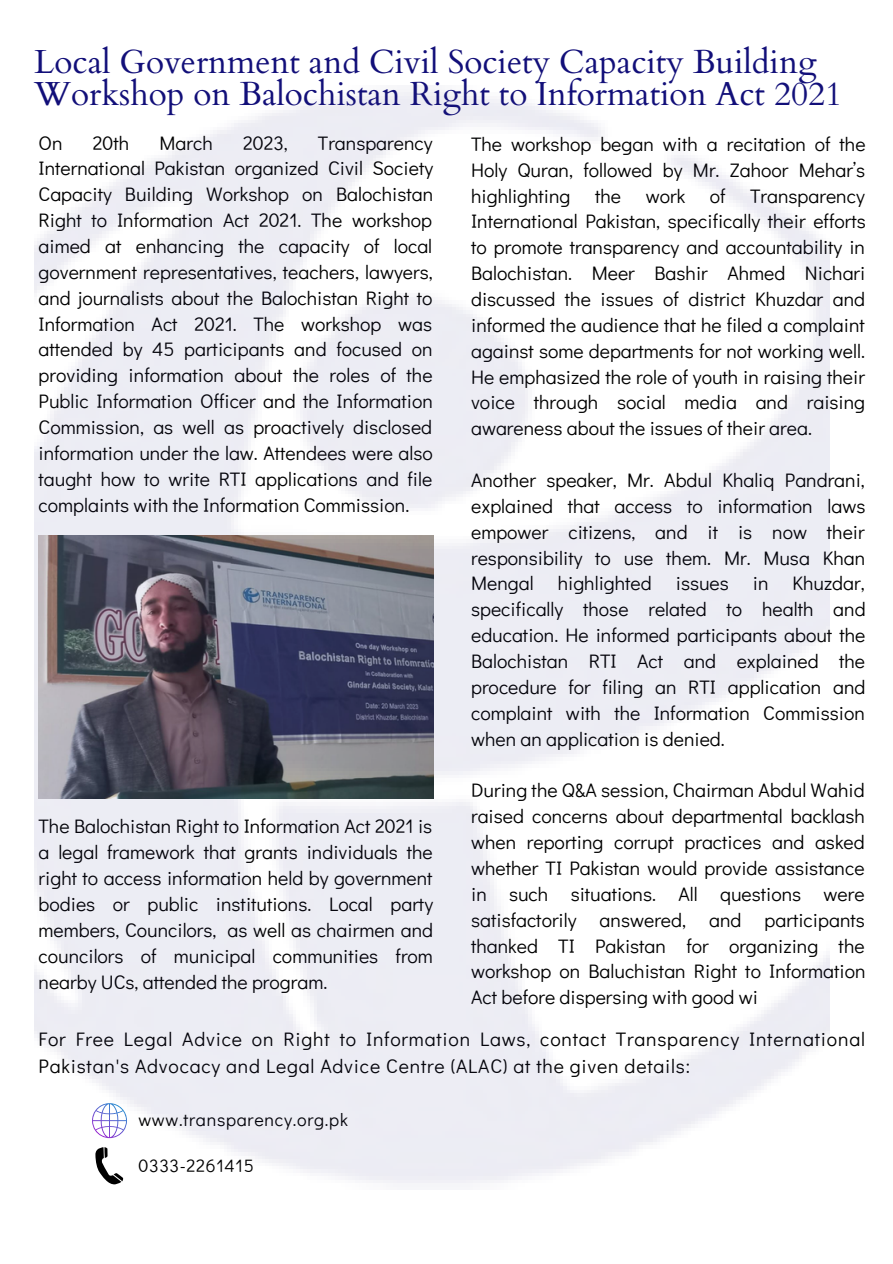
<style>
.page{position:relative;width:893px;height:1264px;background:#fff}
.page>*{position:absolute;margin:0;border:0;box-sizing:border-box;transform-origin:0 0}
.t1{font:33.3px/32.5px "Cardo";color:#120f79}
.t2{font:19.5px/25.8px "Didact Gothic";color:#000;text-align:justify}
.t3{font:19.5px/27px "Didact Gothic";letter-spacing:.04em;color:#000}
.t4{font:17.85px "Didact Gothic";letter-spacing:.04em;color:#000}
</style>
<div class="page">
<img style="left:34px;top:89px;width:795px;height:1096px">
<h1 class="t1" style="left:34px;top:46px;width:809px">Local Government and Civil Society Capacity Building<br>Workshop on Balochistan Right to Information Act 2021</h1>
<p class="t2" style="left:39px;top:129px;width:26px">On</p>
<p class="t2" style="left:93px;top:129px;width:38px">20th</p>
<p class="t2" style="left:159px;top:129px;width:55px">March</p>
<p class="t2" style="left:243px;top:129px;width:46px">2023,</p>
<p class="t2" style="left:39px;top:129px;width:396px;text-indent:279px">Transparency International Pakistan organized Civil Society Capacity Building Workshop on Balochistan Right to Information Act 2021. The workshop aimed at enhancing the capacity of local government representatives, teachers, lawyers, and journalists about the Balochistan Right to Information Act 2021. The workshop was attended by 45 participants and focused on providing information about the roles of the Public Information Officer and the Information Commission, as well as proactively disclosed information under the law. Attendees were also taught how to write RTI applications and file complaints with the Information Commission.</p>
<p class="t2" style="left:471px;top:130px;width:396px">The workshop began with a recitation of the Holy Quran, followed by Mr. Zahoor Mehar’s highlighting</p>
<p class="t2" style="left:595px;top:182px;width:27px">the</p>
<p class="t2" style="left:645px;top:182px;width:41px">work</p>
<p class="t2" style="left:709px;top:182px;width:17px">of</p>
<p class="t2" style="left:471px;top:182px;width:396px;text-indent:279px">Transparency International Pakistan, specifically their efforts to promote transparency and accountability in Balochistan. Meer Bashir Ahmed Nichari discussed the issues of district Khuzdar and informed the audience that he filed a complaint against some departments for not working well.<br>He emphasized the role of youth in raising their voice through social media and raising awareness about the issues of their area.</p>
<p class="t2" style="left:471px;top:466px;width:396px">Another speaker, Mr. Abdul Khaliq Pandrani, explained that access to information laws empower citizens, and it is now their responsibility to use them. Mr. Musa Khan Mengal highlighted issues in Khuzdar, specifically those related to health and education. He informed participants about the Balochistan RTI Act and explained the procedure for filing an RTI application and complaint with the Information Commission when an application is denied.</p>
<p class="t2" style="left:471px;top:777px;width:396px">During the Q&amp;A session, Chairman Abdul Wahid raised concerns about departmental backlash when reporting corrupt practices and asked whether TI Pakistan would provide assistance in such situations. All questions were satisfactorily answered, and participants thanked TI Pakistan for organizing the workshop on Baluchistan Right to Information Act before dispersing with good wi</p>
<p class="t3" style="left:39px;top:1025px;width:827px">For Free Legal Advice on Right to Information Laws, contact Transparency International<br>Pakistan's Advocacy and Legal Advice Centre (ALAC) at the given details:</p>
<p class="t2" style="left:39px;top:813px;width:396px">The Balochistan Right to Information Act 2021 is a legal framework that grants individuals the right to access information held by government bodies or public institutions. Local party members, Councilors, as well as chairmen and councilors of municipal communities from nearby UCs, attended the program.</p>
<p class="t4" style="left:138px;top:1107px;width:211px">www.transparency.org.pk</p>
<p class="t4" style="left:138px;top:1153px;width:117px">0333-2261415</p>
</div>
